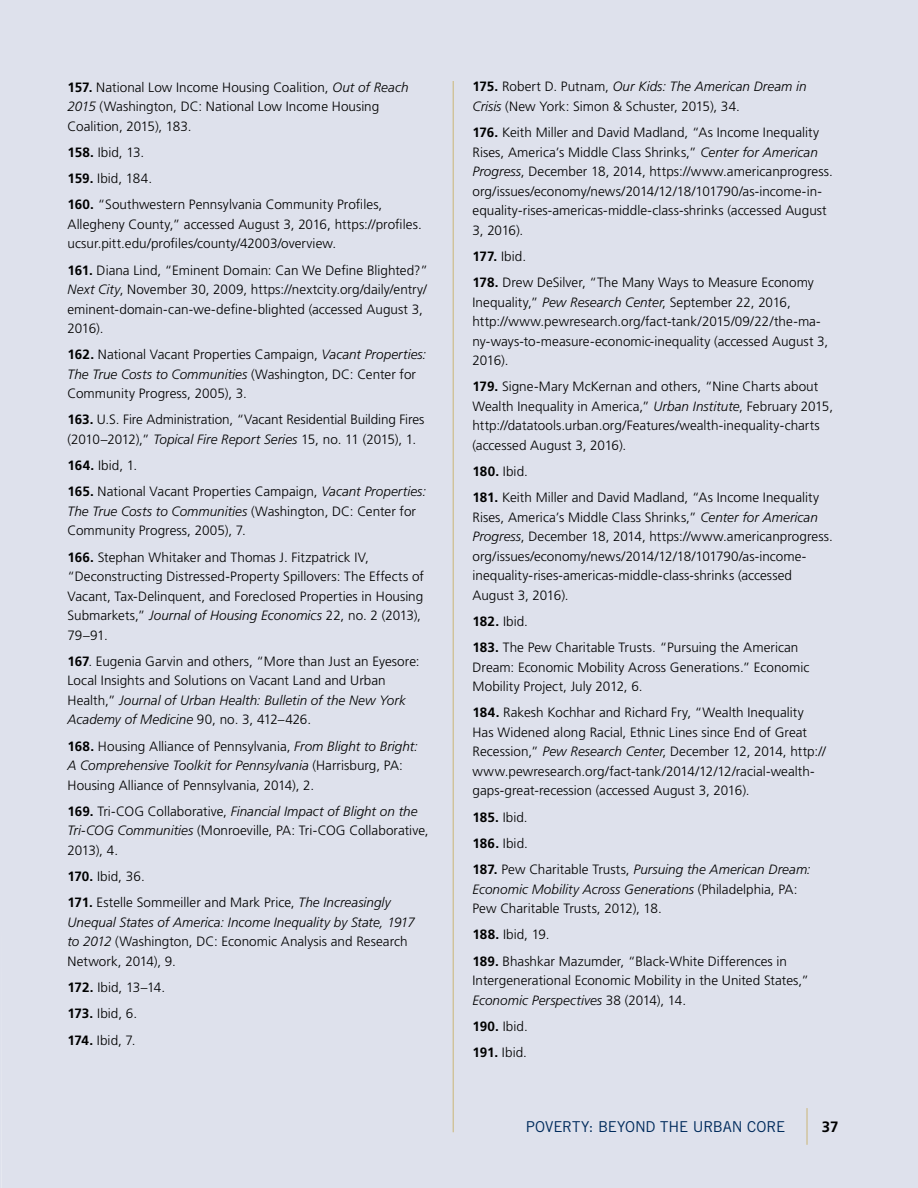
<style>
.page{position:relative;width:918px;height:1188px;background:#fff}
.page>*{position:absolute;margin:0;border:0;box-sizing:border-box;transform-origin:0 0}
.t1{font:15px "Trade Gothic";letter-spacing:-.01em;color:#002b5c}
.t2{font:700 15px "Frutiger";color:#000}
.t3{font:300 13.5px/19.5px "Frutiger";color:#000}
.s1{font-weight:700}
.s2{font-style:italic}
</style>
<div class="page">
<div style="left:1px;top:0;width:917px;height:1188px;background:#dee1ec"></div>
<hr style="left:0;top:0;width:1px;height:1188px;background:#dee1ec">
<hr style="left:453px;top:81px;width:1px;height:1051px;background:#cbb677">
<hr style="left:807px;top:1108px;width:1px;height:37px;background:#cbb677">
<p class="t3" style="left:68px;top:77px;width:343px"><span class="s1">157.</span> National Low Income Housing Coalition, <span class="s2">Out of Reach<br>2015</span> (Washington, DC: National Low Income Housing<br>Coalition, 2015), 183.</p>
<p class="t3" style="left:68px;top:139px;width:316px;line-height:26.2px"><span class="s1">158.</span> Ibid, 13.<br><span class="s1">159.</span> Ibid, 184.<br><span class="s1">160.</span> “Southwestern Pennsylvania Community Profiles,</p>
<p class="t3" style="left:68px;top:214px;width:356px">Allegheny County,” accessed August 3, 2016, https://profiles. ucsur.pitt.edu/profiles/county/42003/overview.</p>
<p class="t3" style="left:68px;top:260px;width:362px"><span class="s1">161.</span> Diana Lind, “Eminent Domain: Can We Define Blighted?” <span class="s2">Next City</span>, November 30, 2009, https://nextcity.org/daily/entry/ eminent-domain-can-we-define-blighted (accessed August 3, 2016).</p>
<p class="t3" style="left:68px;top:345px;width:360px"><span class="s1">162.</span> National Vacant Properties Campaign, <span class="s2">Vacant Properties:<br>The True Costs to Communities</span> (Washington, DC: Center for<br>Community Progress, 2005), 3.</p>
<p class="t3" style="left:68px;top:410px;width:358px"><span class="s1">163.</span> U.S. Fire Administration, “Vacant Residential Building Fires (2010–2012),” <span class="s2">Topical Fire Report Series</span> 15, no. 11 (2015), 1.</p>
<p class="t3" style="left:68px;top:452px;width:360px;line-height:26.2px"><span class="s1">164.</span> Ibid, 1.<br><span class="s1">165.</span> National Vacant Properties Campaign, <span class="s2">Vacant Properties:</span></p>
<p class="t3" style="left:68px;top:502px;width:350px"><span class="s2">The True Costs to Communities</span> (Washington, DC: Center for<br>Community Progress, 2005), 7.</p>
<p class="t3" style="left:68px;top:547px;width:358px"><span class="s1">166.</span> Stephan Whitaker and Thomas J. Fitzpatrick IV, “Deconstructing Distressed-Property Spillovers: The Effects of Vacant, Tax-Delinquent, and Foreclosed Properties in Housing Submarkets,” <span class="s2">Journal of Housing Economics</span> 22, no. 2 (2013), 79–91.</p>
<p class="t3" style="left:68px;top:651px;width:354px"><span class="s1">167</span>. Eugenia Garvin and others, “More than Just an Eyesore:<br>Local Insights and Solutions on Vacant Land and Urban Health,” <span class="s2">Journal of Urban Health: Bulletin of the New York Academy of Medicine</span> 90, no. 3, 412–426.</p>
<p class="t3" style="left:68px;top:736px;width:352px"><span class="s1">168.</span> Housing Alliance of Pennsylvania, <span class="s2">From Blight to Bright:<br>A Comprehensive Toolkit for Pennsylvania</span> (Harrisburg, PA:<br>Housing Alliance of Pennsylvania, 2014), 2.</p>
<p class="t3" style="left:68px;top:801px;width:363px"><span class="s1">169.</span> Tri-COG Collaborative, <span class="s2">Financial Impact of Blight on the<br>Tri-COG Communities</span> (Monroeville, PA: Tri-COG Collaborative,<br>2013), 4.</p>
<p class="t3" style="left:68px;top:863px;width:325px;line-height:26.2px"><span class="s1">170.</span> Ibid, 36.<br><span class="s1">171.</span> Estelle Sommeiller and Mark Price, <span class="s2">The Increasingly</span></p>
<p class="t3" style="left:68px;top:912px;width:349px"><span class="s2">Unequal States of America: Income Inequality by State, 1917 to 2012</span> (Washington, DC: Economic Analysis and Research<br>Network, 2014), 9.</p>
<p class="t3" style="left:68px;top:974px;width:99px;line-height:26.2px"><span class="s1">172.</span> Ibid, 13–14.<br><span class="s1">173.</span> Ibid, 6.<br><span class="s1">174.</span> Ibid, 7.</p>
<p class="t3" style="left:472px;top:77px;width:336px"><span class="s1">175.</span> Robert D. Putnam, <span class="s2">Our Kids: The American Dream in<br>Crisis</span> (New York: Simon &amp; Schuster, 2015), 34.</p>
<p class="t3" style="left:472px;top:123px;width:362px"><span class="s1">176.</span> Keith Miller and David Madland, “As Income Inequality Rises, America’s Middle Class Shrinks,” <span class="s2">Center for American Progress</span>, December 18, 2014, https://www.americanprogress. org/issues/economy/news/2014/12/18/101790/as-income-in&shy;equality-rises-americas-middle-class-shrinks (accessed August 3, 2016).</p>
<p class="t3" style="left:473px;top:243px;width:343px;line-height:26.2px"><span class="s1">177.</span> Ibid.<br><span class="s1">178.</span> Drew DeSilver, “The Many Ways to Measure Economy</p>
<p class="t3" style="left:473px;top:292px;width:357px">Inequality,” <span class="s2">Pew Research Center</span>, September 22, 2016, http://www.pewresearch.org/fact-tank/2015/09/22/the-ma&shy;ny-ways-to-measure-economic-inequality (accessed August 3, 2016).</p>
<p class="t3" style="left:472px;top:377px;width:362px"><span class="s1">179.</span> Signe-Mary McKernan and others, “Nine Charts about Wealth Inequality in America,” <span class="s2">Urban Institute</span>, February 2015, http://datatools.urban.org/Features/wealth-inequality-charts (accessed August 3, 2016).</p>
<p class="t3" style="left:472px;top:458px;width:348px;line-height:26.2px"><span class="s1">180.</span> Ibid.<br><span class="s1">181.</span> Keith Miller and David Madland, “As Income Inequality</p>
<p class="t3" style="left:472px;top:507px;width:362px">Rises, America’s Middle Class Shrinks,” <span class="s2">Center for American Progress</span>, December 18, 2014, https://www.americanprogress. org/issues/economy/news/2014/12/18/101790/as-income&shy;inequality-rises-americas-middle-class-shrinks (accessed August 3, 2016).</p>
<p class="t3" style="left:473px;top:608px;width:327px;line-height:26.2px"><span class="s1">182.</span> Ibid.<br><span class="s1">183.</span> The Pew Charitable Trusts. “Pursuing the American</p>
<p class="t3" style="left:473px;top:657px;width:339px">Dream: Economic Mobility Across Generations.” Economic<br>Mobility Project, July 2012, 6.</p>
<p class="t3" style="left:473px;top:703px;width:355px"><span class="s1">184.</span> Rakesh Kochhar and Richard Fry, “Wealth Inequality Has Widened along Racial, Ethnic Lines since End of Great Recession,” <span class="s2">Pew Research Center</span>, December 12, 2014, http:// www.pewresearch.org/fact-tank/2014/12/12/racial-wealth&shy;gaps-great-recession (accessed August 3, 2016).</p>
<p class="t3" style="left:473px;top:804px;width:340px;line-height:26.2px"><span class="s1">185.</span> Ibid.<br><span class="s1">186.</span> Ibid.<br><span class="s1">187.</span> Pew Charitable Trusts, <span class="s2">Pursuing the American Dream:</span></p>
<p class="t3" style="left:473px;top:879px;width:327px"><span class="s2">Economic Mobility Across Generations</span> (Philadelphia, PA:<br>Pew Charitable Trusts, 2012), 18.</p>
<p class="t3" style="left:473px;top:922px;width:316px;line-height:26.2px"><span class="s1">188.</span> Ibid, 19.<br><span class="s1">189.</span> Bhashkar Mazumder, “Black-White Differences in</p>
<p class="t3" style="left:473px;top:971px;width:338px">Intergenerational Economic Mobility in the United States,”<br><span class="s2">Economic Perspectives</span> 38 (2014), 14.</p>
<p class="t3" style="left:473px;top:1013px;width:57px;line-height:26.2px"><span class="s1">190.</span> Ibid.<br><span class="s1">191.</span> Ibid.</p>
<p class="t1" style="left:526px;top:1118px;width:261px">POVERTY: BEYOND THE URBAN CORE</p>
<p class="t2" style="left:822px;top:1118px;width:18px">37</p>
</div>
